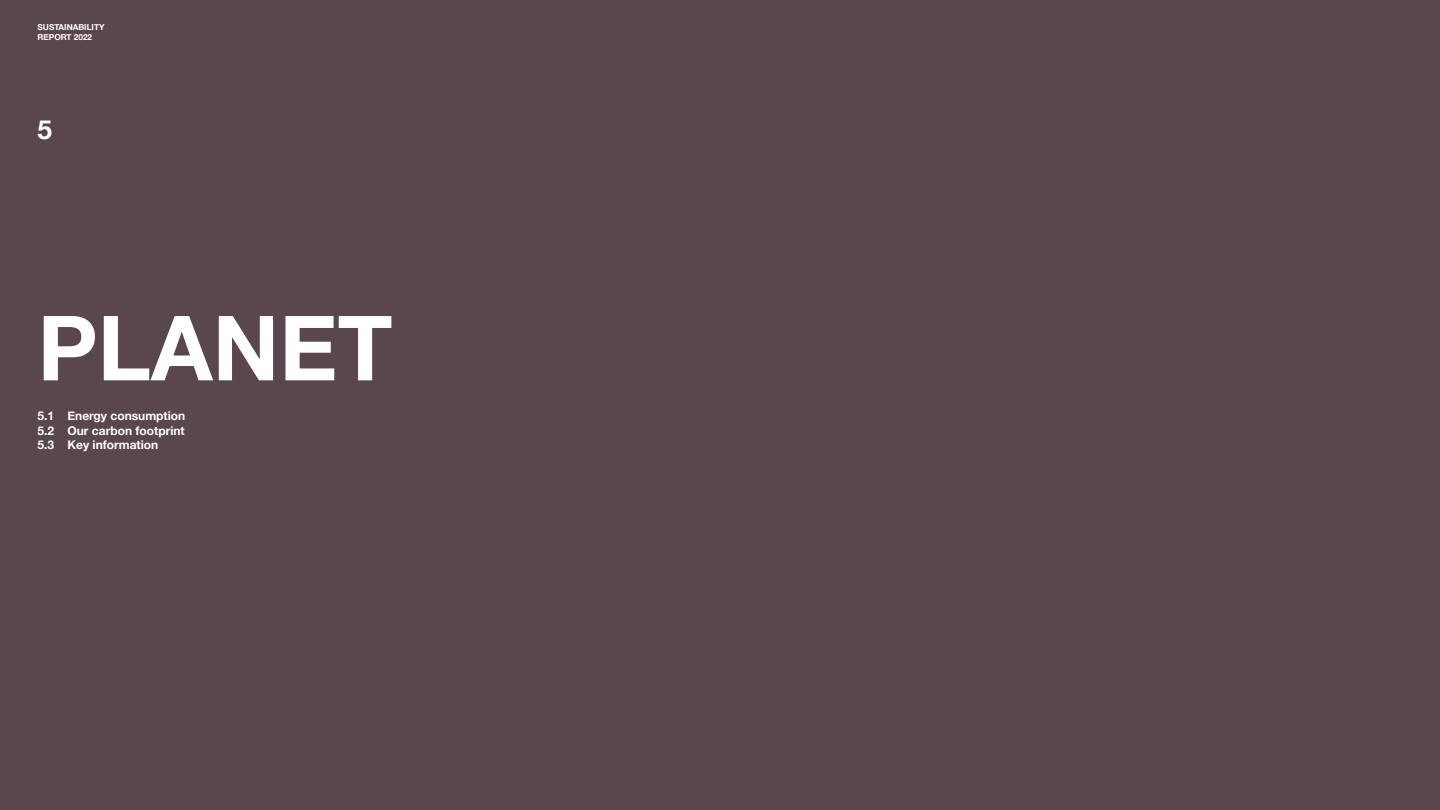
<style>
.page{position:relative;width:1440px;height:810px;background:#59464f}
.page>*{position:absolute;margin:0;border:0;box-sizing:border-box;transform-origin:0 0}
.t1{font:700 90px "Helvetica Neue";color:#fff}
.t2{font:700 26.25px "Helvetica Neue";color:#fff}
.t3{font:700 12px/14.4px "Helvetica Neue";color:#fff;text-align:justify}
.t4{font:700 8.25px/9.9px "Helvetica Neue";color:#fff}
</style>
<div class="page">
<p class="t4" style="left:38px;top:22px;width:69px">SUSTAINABILITY<br>REPORT 2022</p>
<h2 class="t2" style="left:38px;top:109px;width:16px">5</h2>
<h1 class="t1" style="left:38px;top:278px;width:357px">PLANET</h1>
<p class="t3" style="left:38px;top:409px;width:149px">5.1 Energy consumption 5.2 Our carbon footprint 5.3 Key information</p>
</div>
